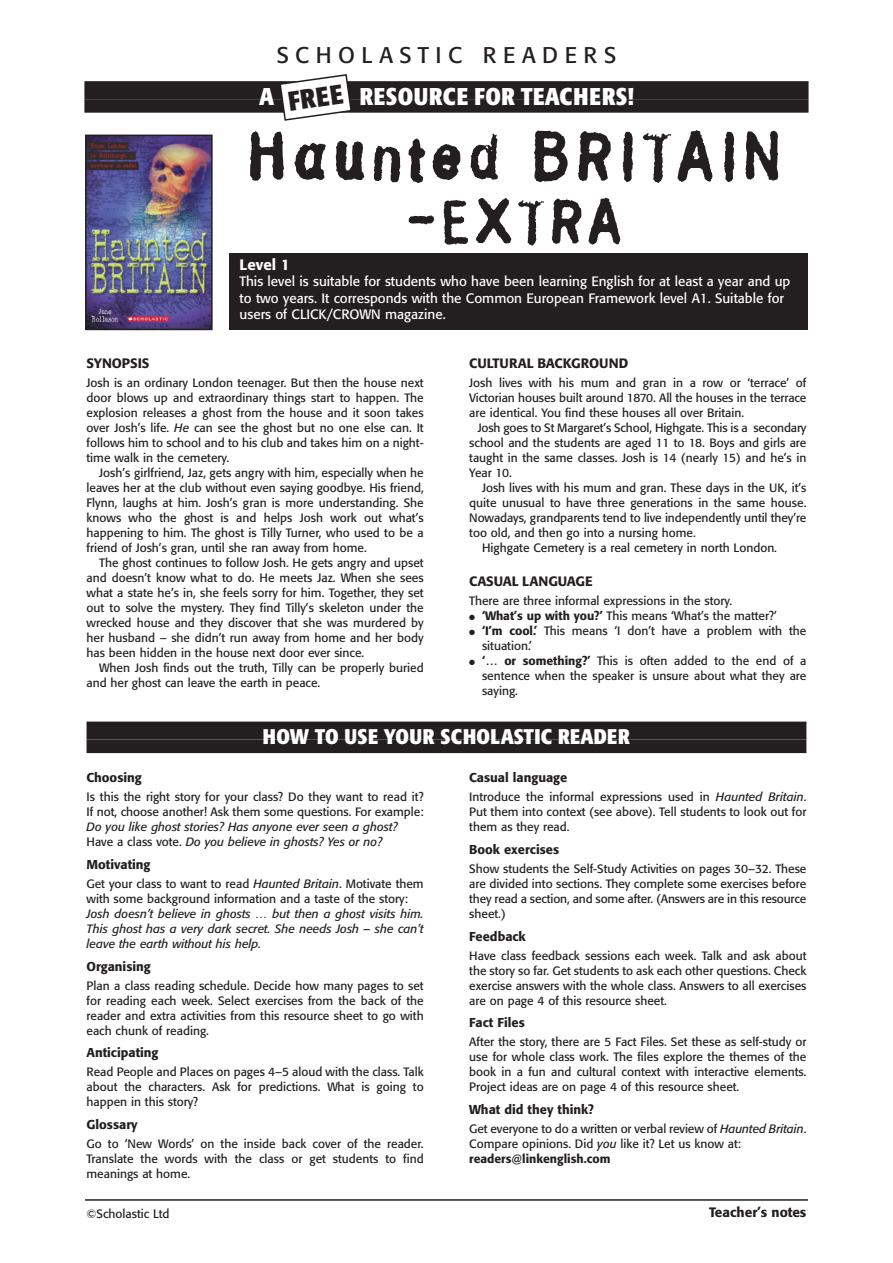
<style>
.page{position:relative;width:893px;height:1263px;background:#fff}
.page>*{position:absolute;margin:0;border:0;box-sizing:border-box;transform-origin:0 0}
.t1{font:64.5px "Stamp Gothic";letter-spacing:.025em;color:#231f20}
.t2{font:58.5px "Stamp Gothic";letter-spacing:.025em;color:#231f20}
.t3{font:700 condensed 27px "Formata";color:#231f20}
.t4{font:700 condensed 24px "Formata";letter-spacing:.02em;color:#fff}
.t5{font:22.5px "Formata";letter-spacing:.29em;color:#231f20}
.t6{font:700 condensed 21px "Formata";letter-spacing:.02em;color:#fff}
.t7{font:500 15px "Formata";color:#fff}
.t8{font:13.5px/16.5px "Formata";color:#fff}
.t9{font:500 13.5px "Formata";color:#231f20}
.t10{font:500 12.75px "Formata";color:#231f20}
.t11{font:12px/15px "Formata";color:#231f20;text-align:justify}
.t12{font:italic 12px/15px "Formata";color:#231f20}
.s1{font-size:64.5px}
.s2{font-style:italic}
.s3{font-weight:500}
.s4{font-style:normal}
</style>
<div class="page">
<div style="left:84px;top:81px;width:724px;height:18px;background:#231f20"></div>
<div style="left:84px;top:99px;width:724px;height:14px;background:#231f20"></div>
<div style="left:230px;top:253px;width:578px;height:77px;background:#231f20"></div>
<img style="left:88px;top:138px;width:122px;height:189px">
<div style="left:85px;top:135px;width:128px;height:195px;border:2px solid #231f20"></div>
<hr style="left:85px;top:1199px;width:723px;height:2px;background:#231f20">
<div style="left:87px;top:722px;width:719px;height:18px;background:#231f20"></div>
<div style="left:87px;top:740px;width:719px;height:13px;background:#231f20"></div>
<svg style="left:278px;top:74px;width:75px;height:47px"></svg>
<h3 class="t5" style="left:277px;top:46px;width:341px">SCHOLASTIC READERS</h3>
<h3 class="t3" style="left:287px;top:90px;width:57px;rotate:-8deg">FREE</h3>
<h3 class="t4" style="left:259px;top:86px;width:16px">A</h3>
<h3 class="t4" style="left:360px;top:86px;width:275px">RESOURCE FOR TEACHERS!</h3>
<h1 class="t1" style="left:246px;top:119px;width:539px">Haunted BRITAIN</h1>
<h2 class="t2" style="left:405px;top:188px;width:221px"><span class="s1">–</span>EXTRA</h2>
<p class="t7" style="left:240px;top:258px;width:52px">Level 1</p>
<p class="t8" style="left:240px;top:274px;width:552px">This level is suitable for students who have been learning English for at least a year and up to two years. It corresponds with the Common European Framework level A1. Suitable for users of CLICK/CROWN magazine.</p>
<p class="t9" style="left:87px;top:357px;width:64px">SYNOPSIS</p>
<p class="t11" style="left:87px;top:376px;width:339px">Josh is an ordinary London teenager. But then the house next door blows up and extraordinary things start to happen. The explosion releases a ghost from the house and it soon takes over Josh’s life. <span class="s2">He</span> can see the ghost but no one else can. It follows him to school and to his club and takes him on a night&shy;time walk in the cemetery.</p>
<p class="t11" style="left:87px;top:466px;width:339px;text-indent:13px">Josh’s girlfriend, Jaz, gets angry with him, especially when he leaves her at the club without even saying goodbye. His friend, Flynn, laughs at him. Josh’s gran is more understanding. She knows who the ghost is and helps Josh work out what’s happening to him. The ghost is Tilly Turner, who used to be a friend of Josh’s gran, until she ran away from home.</p>
<p class="t11" style="left:87px;top:556px;width:339px;text-indent:13px">The ghost continues to follow Josh. He gets angry and upset and doesn’t know what to do. He meets Jaz. When she sees what a state he’s in, she feels sorry for him. Together, they set out to solve the mystery. They find Tilly’s skeleton under the wrecked house and they discover that she was murdered by her husband – she didn’t run away from home and her body has been hidden in the house next door ever since.</p>
<p class="t11" style="left:87px;top:661px;width:339px;text-indent:13px">When Josh finds out the truth, Tilly can be properly buried and her ghost can leave the earth in peace.</p>
<p class="t9" style="left:469px;top:357px;width:161px">CULTURAL BACKGROUND</p>
<p class="t11" style="left:469px;top:376px;width:339px">Josh lives with his mum and gran in a row or ‘terrace’ of Victorian houses built around 1870. All the houses in the terrace are identical. You find these houses all over Britain.</p>
<p class="t11" style="left:469px;top:421px;width:339px;text-indent:9px">Josh goes to St Margaret’s School, Highgate. This is a secondary school and the students are aged 11 to 18. Boys and girls are taught in the same classes. Josh is 14 (nearly 15) and he’s in Year 10.</p>
<p class="t11" style="left:482px;top:481px;width:326px">Josh lives with his mum and gran. These days in the UK, it’s</p>
<p class="t11" style="left:469px;top:496px;width:339px">quite unusual to have three generations in the same house.</p>
<p class="t11" style="left:469px;top:511px;width:339px">Nowadays, grandparents tend to live independently until they’re</p>
<p class="t11" style="left:469px;top:526px;width:228px">too old, and then go into a nursing home.</p>
<p class="t11" style="left:482px;top:541px;width:297px">Highgate Cemetery is a real cemetery in north London.</p>
<p class="t9" style="left:469px;top:576px;width:125px">CASUAL LANGUAGE</p>
<p class="t11" style="left:469px;top:595px;width:264px">There are three informal expressions in the story.</p>
<p class="t11" style="left:469px;top:610px;width:309px">● <span class="s3">‘What’s up with you?’</span> This means ‘What’s the matter?’</p>
<p class="t11" style="left:482px;top:625px;width:326px;text-indent:-13px">● <span class="s3">‘I’m cool.’</span> This means ‘I don’t have a problem with the situation.’</p>
<p class="t11" style="left:482px;top:655px;width:326px;text-indent:-13px">● <span class="s3">‘… or something?’</span> This is often added to the end of a sentence when the speaker is unsure about what they are saying.</p>
<h3 class="t6" style="left:263px;top:728px;width:368px">HOW TO USE YOUR SCHOLASTIC READER</h3>
<p class="t10" style="left:87px;top:772px;width:57px">Choosing</p>
<p class="t11" style="left:87px;top:791px;width:339px">Is this the right story for your class? Do they want to read it?<br>If not, choose another! Ask them some questions. For example:</p>
<p class="t12" style="left:87px;top:820px;width:313px">Do you like ghost stories? Has anyone ever seen a ghost?<br><span class="s4">Have a class vote.</span> Do you believe in ghosts? Yes or no?</p>
<p class="t10" style="left:87px;top:859px;width:66px">Motivating</p>
<p class="t11" style="left:87px;top:877px;width:339px">Get your class to want to read <span class="s2">Haunted Britain</span>. Motivate them with some background information and a taste of the story:</p>
<p class="t12" style="left:87px;top:907px;width:339px;text-align:justify">Josh doesn’t believe in ghosts … but then a ghost visits him.<br>This ghost has a very dark secret. She needs Josh – she can’t leave the earth without his help.</p>
<p class="t10" style="left:87px;top:960px;width:66px">Organising</p>
<p class="t11" style="left:87px;top:979px;width:339px">Plan a class reading schedule. Decide how many pages to set for reading each week. Select exercises from the back of the reader and extra activities from this resource sheet to go with each chunk of reading.</p>
<p class="t10" style="left:87px;top:1047px;width:73px">Anticipating</p>
<p class="t11" style="left:87px;top:1065px;width:339px">Read People and Places on pages 4–5 aloud with the class. Talk about the characters. Ask for predictions. What is going to happen in this story?</p>
<p class="t10" style="left:87px;top:1119px;width:52px">Glossary</p>
<p class="t11" style="left:87px;top:1137px;width:339px">Go to ‘New Words’ on the inside back cover of the reader.<br>Translate the words with the class or get students to find meanings at home.</p>
<p class="t10" style="left:469px;top:772px;width:100px">Casual language</p>
<p class="t11" style="left:469px;top:791px;width:339px">Introduce the informal expressions used in <span class="s2">Haunted Britain</span>.<br>Put them into context (see above). Tell students to look out for them as they read.</p>
<p class="t10" style="left:469px;top:844px;width:91px">Book exercises</p>
<p class="t11" style="left:469px;top:862px;width:339px">Show students the Self-Study Activities on pages 30–32. These are divided into sections. They complete some exercises before they read a section, and some after. (Answers are in this resource sheet.)</p>
<p class="t10" style="left:469px;top:930px;width:58px">Feedback</p>
<p class="t11" style="left:469px;top:949px;width:339px">Have class feedback sessions each week. Talk and ask about the story so far. Get students to ask each other questions. Check exercise answers with the whole class. Answers to all exercises are on page 4 of this resource sheet.</p>
<p class="t10" style="left:469px;top:1017px;width:57px">Fact Files</p>
<p class="t11" style="left:469px;top:1035px;width:339px">After the story, there are 5 Fact Files. Set these as self-study or use for whole class work. The files explore the themes of the book in a fun and cultural context with interactive elements.<br>Project ideas are on page 4 of this resource sheet.</p>
<p class="t10" style="left:469px;top:1104px;width:126px">What did they think?</p>
<p class="t11" style="left:469px;top:1122px;width:339px;text-align:left">Get everyone to do a written or verbal review of <span class="s2">Haunted Britain</span>.<br>Compare opinions. Did <span class="s2">you</span> like it? Let us know at: <span class="s3">readers@linkenglish.com</span></p>
<p class="t11" style="left:87px;top:1207px;width:85px">©Scholastic Ltd</p>
<p class="t9" style="left:709px;top:1206px;width:99px">Teacher’s notes</p>
</div>
